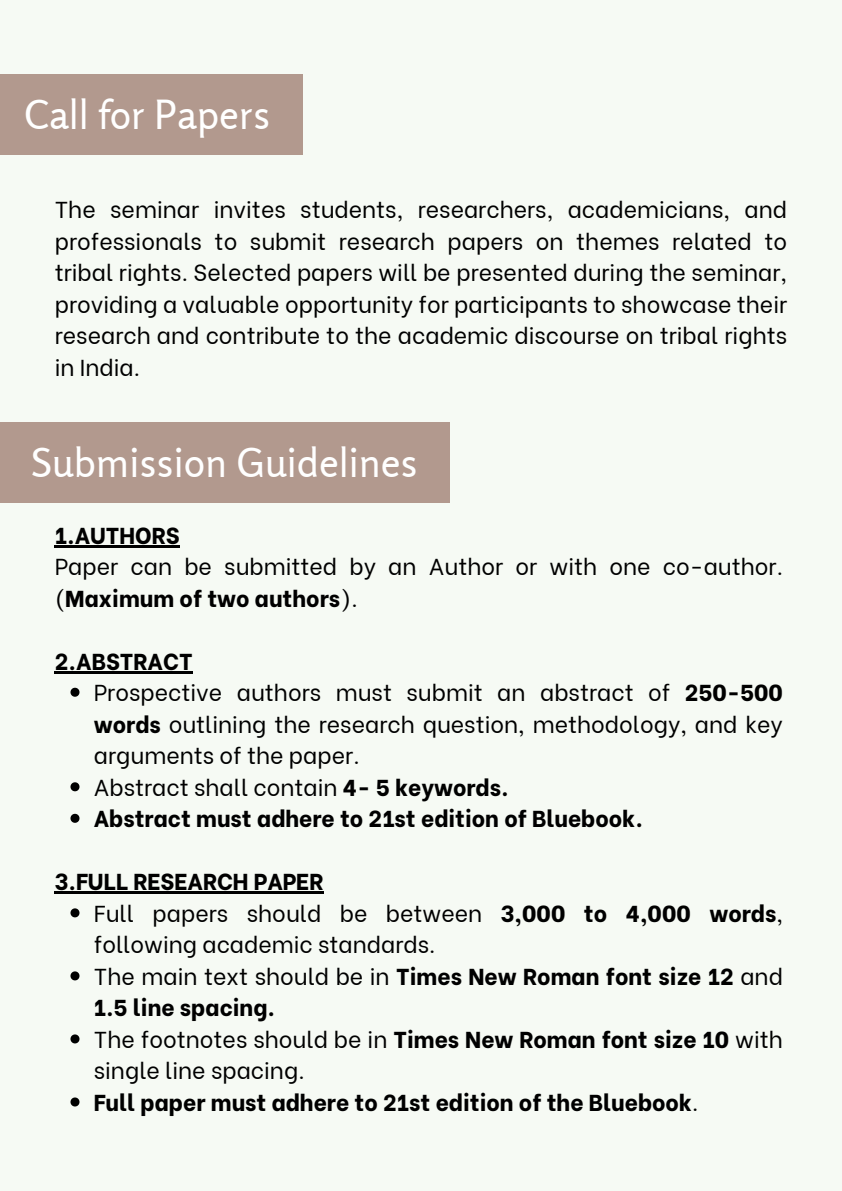
<style>
.page{position:relative;width:842px;height:1191px;background:#fff}
.page>*{position:absolute;margin:0;border:0;box-sizing:border-box;transform-origin:0 0}
.t1{font:40px "Rosario";color:#fff}
.t2{font:23px/31.5px "Be Vietnam";color:#000}
.t3{font:800 23px/31.5px "Be Vietnam";color:#000}
.s1{font-weight:800}
.s2{font-weight:400}
</style>
<div class="page">
<div style="left:0;top:0;width:842px;height:1190px;background:#f6faf4"></div>
<div style="left:0;top:74px;width:302px;height:81px;background:#b2998e"></div>
<div style="left:0;top:421px;width:450px;height:81px;background:#b2998e"></div>
<hr style="left:55px;top:545px;width:125px;height:2px;background:#000">
<hr style="left:55px;top:671px;width:21px;height:2px;background:#000">
<hr style="left:76px;top:671px;width:117px;height:2px;background:#000">
<svg style="left:70px;top:687px;width:9px;height:9px"></svg>
<svg style="left:70px;top:782px;width:9px;height:9px"></svg>
<svg style="left:70px;top:813px;width:9px;height:9px"></svg>
<hr style="left:55px;top:891px;width:21px;height:3px;background:#000">
<hr style="left:76px;top:891px;width:247px;height:3px;background:#000">
<svg style="left:70px;top:908px;width:9px;height:9px"></svg>
<svg style="left:70px;top:971px;width:9px;height:9px"></svg>
<svg style="left:70px;top:1034px;width:10px;height:73px"></svg>
<h1 class="t1" style="left:24px;top:90px;width:248px">Call for Papers</h1>
<p class="t2" style="left:55px;top:192px;width:734px;text-align:justify">The seminar invites students, researchers, academicians, and professionals to submit research papers on themes related to tribal rights. Selected papers will be presented during the seminar, providing a valuable opportunity for participants to showcase their research and contribute to the academic discourse on tribal rights in India.</p>
<h1 class="t1" style="left:31px;top:437px;width:388px">Submission Guidelines</h1>
<p class="t3" style="left:55px;top:517px;width:127px">1.AUTHORS</p>
<p class="t2" style="left:55px;top:548px;width:730px">Paper can be submitted by an Author or with one co-author. (<span class="s1">Maximum of two authors</span>).</p>
<p class="t2" style="left:94px;top:643px;width:691px;text-indent:-39px"><span class="s1">2.ABSTRACT<br></span>Prospective authors must submit an abstract of <span class="s1">250-500 words</span> outlining the research question, methodology, and key arguments of the paper.<br>Abstract shall contain <span class="s1">4- 5 keywords.<br>Abstract must adhere to 21st edition of Bluebook.</span></p>
<p class="t3" style="left:94px;top:863px;width:691px;text-indent:-39px">3.FULL RESEARCH PAPER<br><span class="s2">Full papers should be between</span> 3,000 to 4,000 words<span class="s2">, following academic standards.<br>The main text should be in</span> Times New Roman font size 12 <span class="s2">and </span>1.5 line spacing.<br><span class="s2">The footnotes should be in</span> Times New Roman font size 10 <span class="s2">with single line spacing.<br></span>Full paper must adhere to 21st edition of the Bluebook<span class="s2">.</span></p>
</div>
